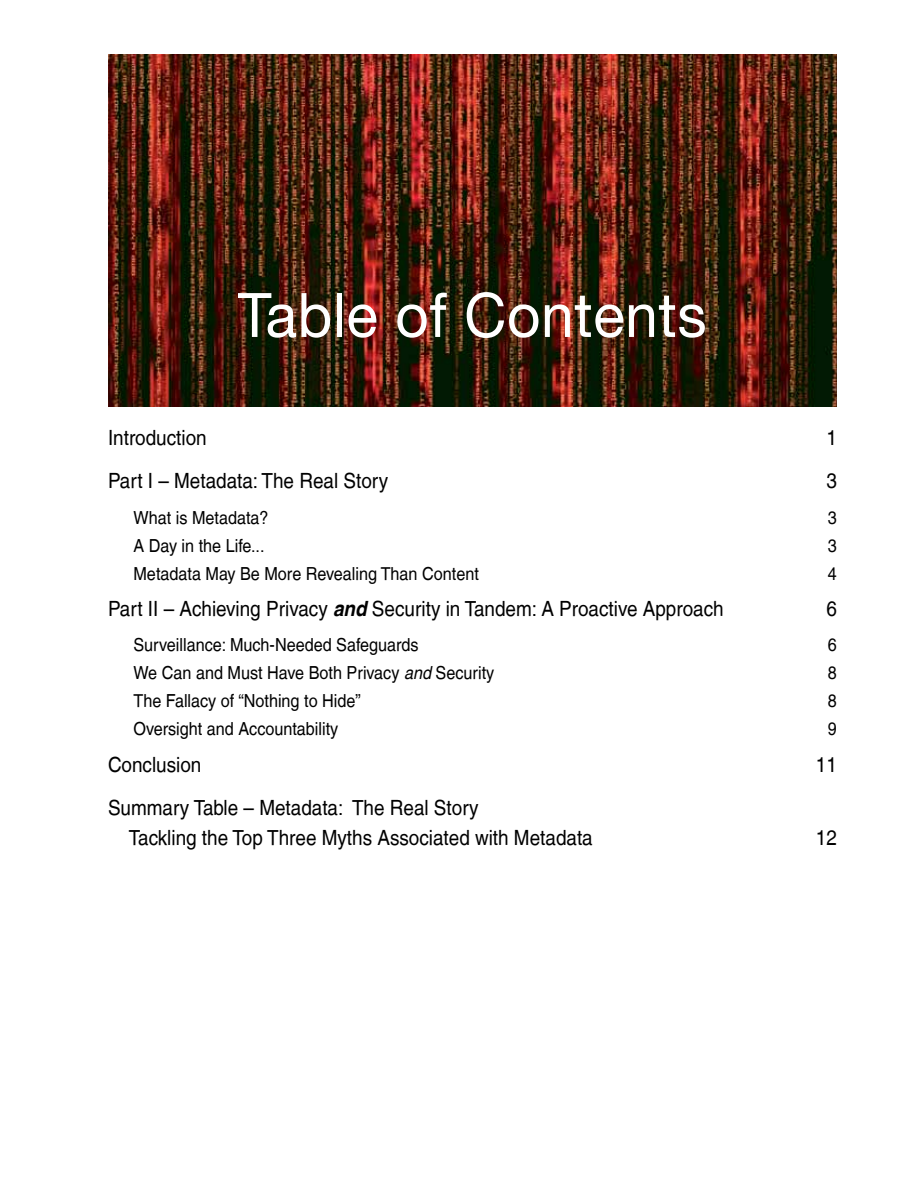
<style>
.page{position:relative;width:918px;height:1188px;background:#fff}
.page>*{position:absolute;margin:0;border:0;box-sizing:border-box;transform-origin:0 0}
.t1{font:61.5px "Helvetica Neue LT";letter-spacing:.01em;color:#fff;scale:.95 1}
.t2{font:21px/30px "Helvetica LT";color:#000;scale:.9 1}
.t3{font:18px "Helvetica LT";color:#000;scale:.9 1}
.s1{font-weight:700;font-style:italic}
.s2{font-style:italic}
</style>
<div class="page">
<img style="left:108px;top:54px;width:729px;height:352px">
<h1 class="t1" style="left:238px;top:278px;width:495px">Table of Contents</h1>
<p class="t2" style="left:108px;top:423px;width:111px">Introduction</p>
<p class="t2" style="left:826px;top:423px;width:13px">1</p>
<p class="t2" style="left:108px;top:466px;width:313px">Part I – Metadata: The Real Story</p>
<p class="t2" style="left:826px;top:466px;width:13px">3</p>
<p class="t3" style="left:134px;top:507px;width:152px">What is Metadata?</p>
<p class="t3" style="left:828px;top:507px;width:12px">3</p>
<p class="t3" style="left:133px;top:535px;width:147px">A Day in the Life...</p>
<p class="t3" style="left:828px;top:535px;width:12px">3</p>
<p class="t3" style="left:133px;top:563px;width:385px">Metadata May Be More Revealing Than Content</p>
<p class="t3" style="left:828px;top:563px;width:12px">4</p>
<p class="t2" style="left:108px;top:594px;width:686px">Part II – Achieving Privacy <span class="s1">and</span> Security in Tandem: A Proactive Approach</p>
<p class="t2" style="left:826px;top:594px;width:13px">6</p>
<p class="t3" style="left:134px;top:634px;width:318px">Surveillance: Much-Needed Safeguards</p>
<p class="t3" style="left:828px;top:634px;width:12px">6</p>
<p class="t3" style="left:133px;top:663px;width:402px">We Can and Must Have Both Privacy <span class="s2">and</span> Security</p>
<p class="t3" style="left:828px;top:663px;width:12px">8</p>
<p class="t3" style="left:133px;top:691px;width:254px">The Fallacy of “Nothing to Hide”</p>
<p class="t3" style="left:828px;top:691px;width:12px">8</p>
<p class="t3" style="left:133px;top:719px;width:229px">Oversight and Accountability</p>
<p class="t3" style="left:828px;top:719px;width:12px">9</p>
<p class="t2" style="left:108px;top:750px;width:105px">Conclusion</p>
<p class="t2" style="left:816px;top:750px;width:25px">11</p>
<p class="t2" style="left:129px;top:793px;width:517px;text-indent:-21px">Summary Table – Metadata: The Real Story<br>Tackling the Top Three Myths Associated with Metadata</p>
<p class="t2" style="left:816px;top:823px;width:25px">12</p>
</div>
